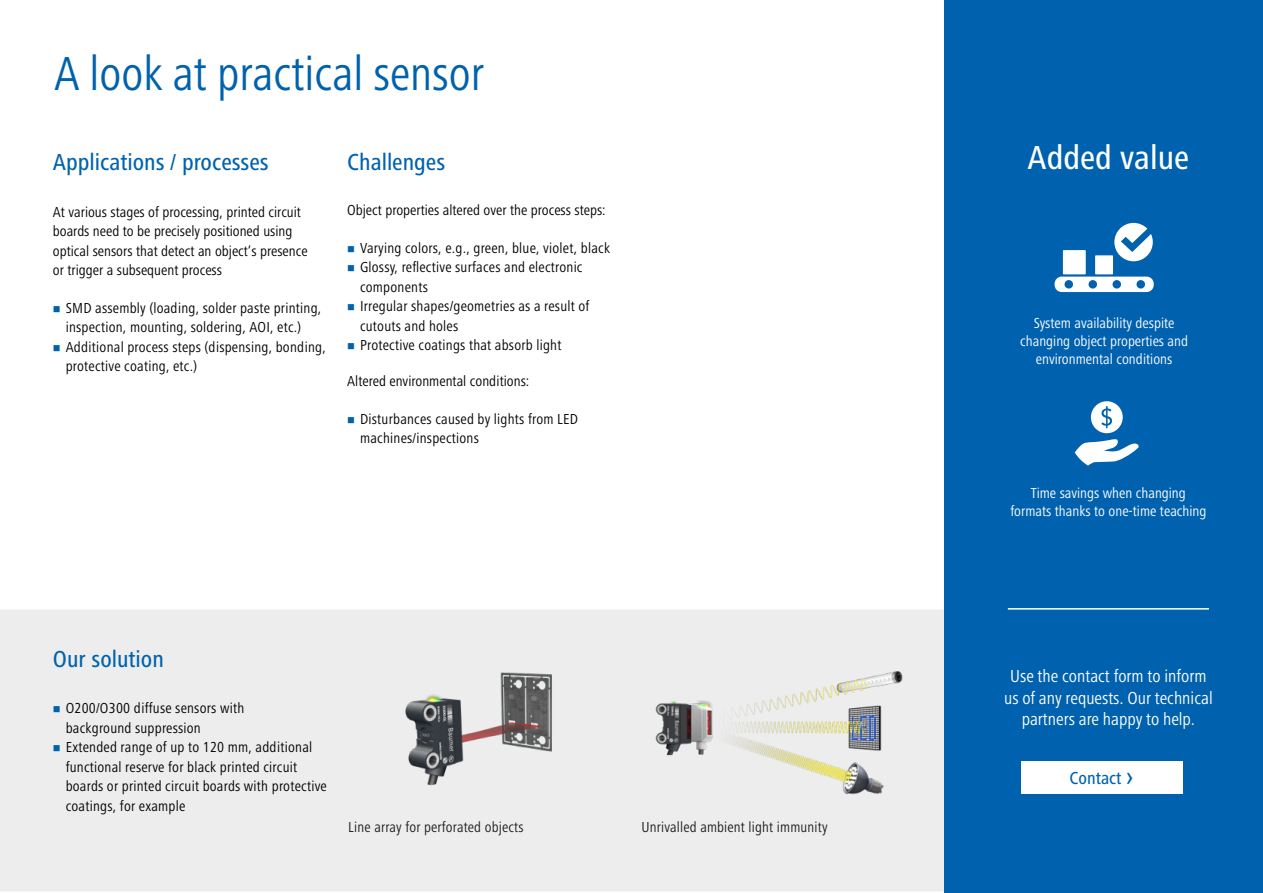
<style>
.page{position:relative;width:1263px;height:893px;background:#fff}
.page>*{position:absolute;margin:0;border:0;box-sizing:border-box;transform-origin:0 0}
.t1{font:condensed 49.5px "Frutiger Next Pro";color:#0061ad}
.t2{font:500 condensed 34.5px "Frutiger Next Pro";color:#fff}
.t3{font:500 condensed 24px "Frutiger Next Pro";color:#0062ae}
.t4{font:condensed 18px/21.6px "Frutiger Next Pro";color:#fff;text-align:center}
.t5{font:500 condensed 18px "Frutiger Next Pro";color:#0062ae}
.t6{font:condensed 15px/19.5px "Frutiger Next Pro";letter-spacing:.015em;color:#000}
.t7{font:condensed 15px/18px "Frutiger Next Pro";color:#fff;text-align:center}
.t8{font:condensed 15px "Frutiger Next Pro";letter-spacing:.01em;color:#1d1d1b}
.s1{font-family:"Roboto Condensed";font-weight:400;font-stretch:normal;font-size:28.5px}
</style>
<div class="page">
<div style="left:0;top:610px;width:944px;height:281px;background:#ededed"></div>
<div style="left:640px;top:649px;width:276px;height:161px;background:#ededed"></div>
<img style="left:655px;top:671px;width:248px;height:124px">
<div style="left:347px;top:648px;width:275px;height:162px;background:#ededed"></div>
<img style="left:405px;top:672px;width:147px;height:114px">
<div style="left:944px;top:0;width:319px;height:893px;background:#0062ae"></div>
<div style="left:1021px;top:761px;width:161px;height:33px;background:#fff"></div>
<svg style="left:1054px;top:277px;width:100px;height:15px"></svg>
<div style="left:1063px;top:250px;width:23px;height:24px;background:#fff"></div>
<div style="left:1095px;top:255px;width:18px;height:19px;background:#fff"></div>
<svg style="left:1114px;top:223px;width:39px;height:38px"></svg>
<hr style="left:1008px;top:608px;width:201px;height:2px;background:#fff">
<svg style="left:1075px;top:439px;width:64px;height:27px"></svg>
<svg style="left:1091px;top:401px;width:32px;height:32px"></svg>
<svg style="left:54px;top:706px;width:6px;height:6px"></svg>
<svg style="left:54px;top:745px;width:6px;height:6px"></svg>
<h1 class="t1" style="left:54px;top:45px;width:432px">A look at practical sensor</h1>
<h3 class="t3" style="left:53px;top:149px;width:217px">Applications / processes</h3>
<p class="t6" style="left:53px;top:202px;width:256px">At various stages of processing, printed circuit boards need to be precisely positioned using optical sensors that detect an object‘s presence or trigger a subsequent process</p>
<p class="t6" style="left:66px;top:298px;width:262px">SMD assembly (loading, solder paste printing, inspection, mounting, soldering, AOI, etc.)<br>Additional process steps (dispensing, bonding, protective coating, etc.)</p>
<h3 class="t3" style="left:347px;top:149px;width:99px">Challenges</h3>
<p class="t6" style="left:347px;top:201px;width:260px">Object properties altered over the process steps:</p>
<p class="t6" style="left:360px;top:238px;width:252px">Varying colors, e.g., green, blue, violet, black Glossy, reflective surfaces and electronic components<br>Irregular shapes/geometries as a result of cutouts and holes<br>Protective coatings that absorb light</p>
<p class="t6" style="left:347px;top:372px;width:184px">Altered environmental conditions:</p>
<p class="t6" style="left:360px;top:409px;width:220px">Disturbances caused by lights from LED machines/inspections</p>
<h3 class="t3" style="left:53px;top:645px;width:112px">Our solution</h3>
<p class="t6" style="left:66px;top:699px;width:263px">O200/O300 diffuse sensors with<br>background suppression<br>Extended range of up to 120 mm, additional functional reserve for black printed circuit boards or printed circuit boards with protective coatings, for example</p>
<p class="t8" style="left:348px;top:818px;width:177px">Line array for perforated objects</p>
<p class="t8" style="left:641px;top:818px;width:187px">Unrivalled ambient light immunity</p>
<h2 class="t2" style="left:1028px;top:138px;width:163px">Added value</h2>
<p class="t7" style="left:1020px;top:314px;width:169px">System availability despite changing object properties and environmental conditions</p>
<p class="t7" style="left:1010px;top:484px;width:198px">Time savings when changing formats thanks to one-time teaching</p>
<p class="t4" style="left:1004px;top:665px;width:210px">Use the contact form to inform us of any requests. Our technical partners are happy to help.</p>
<p class="t5" style="left:1069px;top:767px;width:66px">Contact <span class="s1">›</span></p>
</div>
